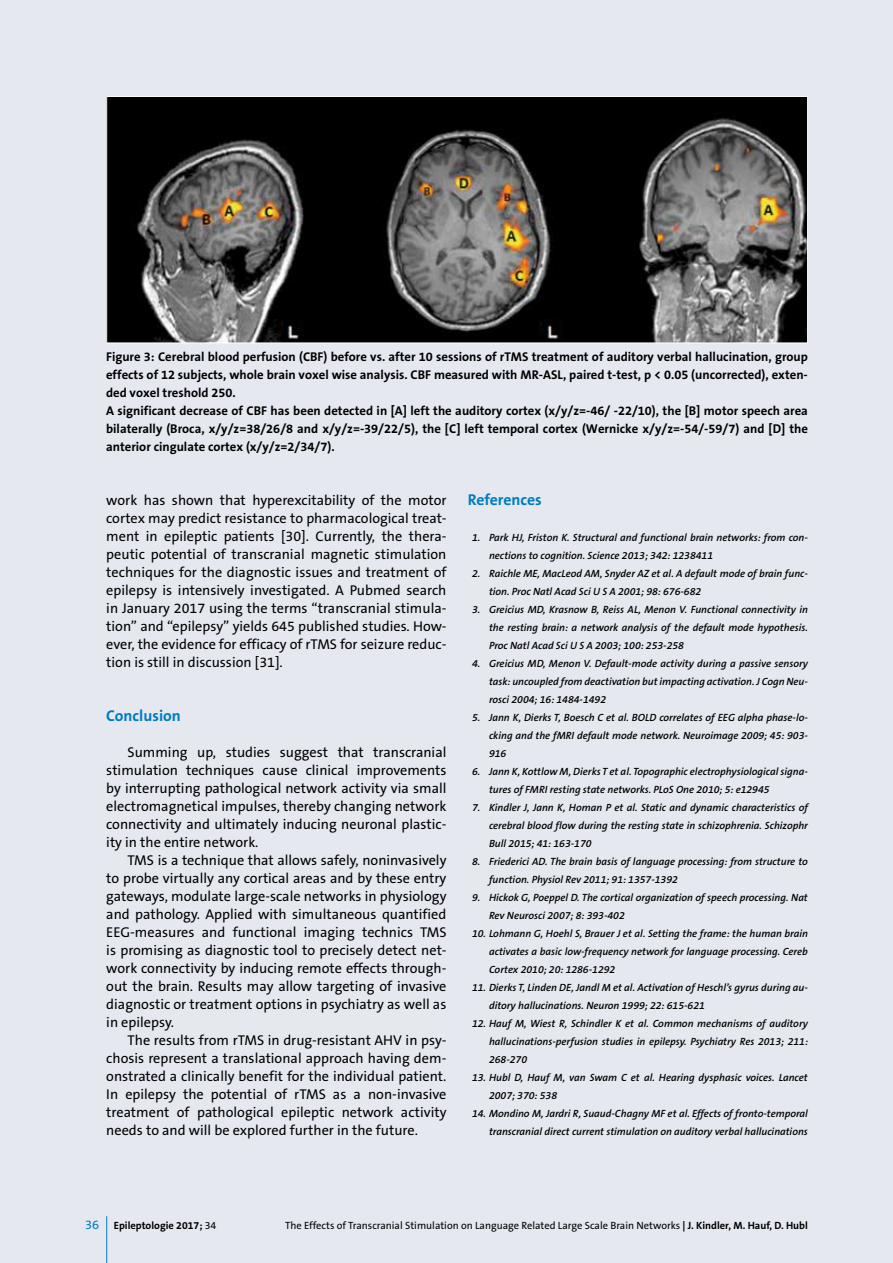
<style>
.page{position:relative;width:893px;height:1263px;background:#e5e9ef}
.page>*{position:absolute;margin:0;border:0;box-sizing:border-box;transform-origin:0 0}
.t1{font:700 15.75px "The Sans B W7";color:#007bc2}
.t2{font:14.25px/18px "The Sans B W5 Plain";color:#000;text-align:justify}
.t3{font:700 12.75px/18px "The Sans B W7";color:#000}
.t4{font:italic 600 10.5px/18px "The Sans B W6";color:#000}
.t5{font:10.5px "The Sans B W5 Plain";color:#000}
.t6{font:700 10.5px "The Sans B W7";color:#000}
.s1{font-family:"The Sans B W5 Plain";font-weight:400;font-size:12.75px;color:#007bc2}
.s2{font-family:"The Sans B W5 Plain";font-weight:400}
.s3{font-family:"The Sans B W7";font-weight:700}
</style>
<div class="page">
<hr style="left:106px;top:1216px;width:1px;height:47px;background:#007bc2">
<img style="left:108px;top:98px;width:698px;height:243px">
<div style="left:106px;top:96px;width:702px;height:247px;border:1px solid #fff"></div>
<p class="t3" style="left:106px;top:348px;width:703px">Figure 3: Cerebral blood perfusion (CBF) before vs. after 10 sessions of rTMS treatment of auditory verbal hallucination, group effects of 12 subjects, whole brain voxel wise analysis. CBF measured with MR-ASL, paired t-test, p &lt; 0.05 (uncorrected), exten&shy;ded voxel treshold 250.<br>A significant decrease of CBF has been detected in [A] left the auditory cortex (x/y/z=-46/ -22/10), the [B] motor speech area bilaterally (Broca, x/y/z=38/26/8 and x/y/z=-39/22/5), the [C] left temporal cortex (Wernicke x/y/z=-54/-59/7) and [D] the anterior cingulate cortex (x/y/z=2/34/7).</p>
<p class="t2" style="left:106px;top:492px;width:342px">work has shown that hyperexcitability of the motor cortex may predict resistance to pharmacological treat&shy;ment in epileptic patients [30]. Currently, the thera&shy;peutic potential of transcranial magnetic stimulation techniques for the diagnostic issues and treatment of epilepsy is intensively investigated. A Pubmed search in January 2017 using the terms “transcranial stimula&shy;tion” and “epilepsy” yields 645 published studies. How&shy;ever, the evidence for efficacy of rTMS for seizure reduc&shy;tion is still in discussion [31].</p>
<h1 class="t1" style="left:106px;top:706px;width:76px">Conclusion</h1>
<p class="t2" style="left:106px;top:744px;width:342px;text-indent:21px">Summing up, studies suggest that transcranial stimulation techniques cause clinical improvements by interrupting pathological network activity via small electromagnetical impulses, thereby changing network connectivity and ultimately inducing neuronal plastic&shy;ity in the entire network.</p>
<p class="t2" style="left:106px;top:852px;width:342px;text-indent:21px">TMS is a technique that allows safely, noninvasively to probe virtually any cortical areas and by these entry gateways, modulate large-scale networks in physiology and pathology. Applied with simultaneous quantified EEG-measures and functional imaging technics TMS is promising as diagnostic tool to precisely detect net&shy;work connectivity by inducing remote effects through&shy;out the brain. Results may allow targeting of invasive diagnostic or treatment options in psychiatry as well as in epilepsy.</p>
<p class="t2" style="left:106px;top:1032px;width:342px;text-indent:21px">The results from rTMS in drug-resistant AHV in psy&shy;chosis represent a translational approach having dem&shy;onstrated a clinically benefit for the individual patient.<br>In epilepsy the potential of rTMS as a non-invasive treatment of pathological epileptic network activity needs to and will be explored further in the future.</p>
<h1 class="t1" style="left:468px;top:490px;width:76px">References</h1>
<p class="t4" style="left:489px;top:529px;width:320px;text-indent:-17px">1. Park HJ, Friston K. Structural and functional brain networks: from con&shy;nections to cognition. Science 2013; 342: 1238411</p>
<p class="t4" style="left:489px;top:565px;width:320px;text-indent:-17px">2. Raichle ME, MacLeod AM, Snyder AZ et al. A default mode of brain func&shy;tion. Proc Natl Acad Sci U S A 2001; 98: 676-682</p>
<p class="t4" style="left:489px;top:601px;width:320px;text-align:justify;text-indent:-17px">3. Greicius MD, Krasnow B, Reiss AL, Menon V. Functional connectivity in the resting brain: a network analysis of the default mode hypothesis.<br>Proc Natl Acad Sci U S A 2003; 100: 253-258</p>
<p class="t4" style="left:489px;top:655px;width:320px;text-align:justify;text-indent:-17px">4. Greicius MD, Menon V. Default-mode activity during a passive sensory task: uncoupled from deactivation but impacting activation. J Cogn Neu&shy;rosci 2004; 16: 1484-1492</p>
<p class="t4" style="left:489px;top:709px;width:320px;text-align:justify;text-indent:-17px">5. Jann K, Dierks T, Boesch C et al. BOLD correlates of EEG alpha phase-lo&shy;cking and the fMRI default mode network. Neuroimage 2009; 45: 903- 916</p>
<p class="t4" style="left:489px;top:763px;width:320px;text-indent:-17px">6. Jann K, Kottlow M, Dierks T et al. Topographic electrophysiological signa&shy;tures of FMRI resting state networks. PLoS One 2010; 5: e12945</p>
<p class="t4" style="left:489px;top:799px;width:320px;text-align:justify;text-indent:-17px">7. Kindler J, Jann K, Homan P et al. Static and dynamic characteristics of cerebral blood flow during the resting state in schizophrenia. Schizophr Bull 2015; 41: 163-170</p>
<p class="t4" style="left:489px;top:853px;width:320px;text-indent:-17px">8. Friederici AD. The brain basis of language processing: from structure to function. Physiol Rev 2011; 91: 1357-1392</p>
<p class="t4" style="left:489px;top:889px;width:320px;text-indent:-17px">9. Hickok G, Poeppel D. The cortical organization of speech processing. Nat<br>Rev Neurosci 2007; 8: 393-402</p>
<p class="t4" style="left:489px;top:925px;width:320px;text-align:justify;text-indent:-17px">10. Lohmann G, Hoehl S, Brauer J et al. Setting the frame: the human brain activates a basic low-frequency network for language processing. Cereb Cortex 2010; 20: 1286-1292</p>
<p class="t4" style="left:489px;top:979px;width:320px;text-indent:-17px">11. Dierks T, Linden DE, Jandl M et al. Activation of Heschl’s gyrus during au&shy;ditory hallucinations. Neuron 1999; 22: 615-621</p>
<p class="t4" style="left:489px;top:1015px;width:321px;text-align:justify;text-indent:-17px">12. Hauf M, Wiest R, Schindler K et al. Common mechanisms of auditory hallucinations-perfusion studies in epilepsy. Psychiatry Res 2013; 211:<br>268-270</p>
<p class="t4" style="left:489px;top:1069px;width:320px;text-indent:-17px">13. Hubl D, Hauf M, van Swam C et al. Hearing dysphasic voices. Lancet<br>2007; 370: 538</p>
<p class="t4" style="left:472px;top:1105px;width:337px;text-align:right">14. Mondino M, Jardri R, Suaud-Chagny MF et al. Effects of fronto-temporal transcranial direct current stimulation on auditory verbal hallucinations</p>
<p class="t6" style="left:85px;top:1218px;width:133px"><span class="s1">36</span> Epileptologie 2017; <span class="s2">34</span></p>
<p class="t5" style="left:285px;top:1218px;width:524px">The Effects of Transcranial Stimulation on Language Related Large Scale Brain Networks <span class="s3">| J. Kindler, M. Hauf, D. Hubl</span></p>
</div>
